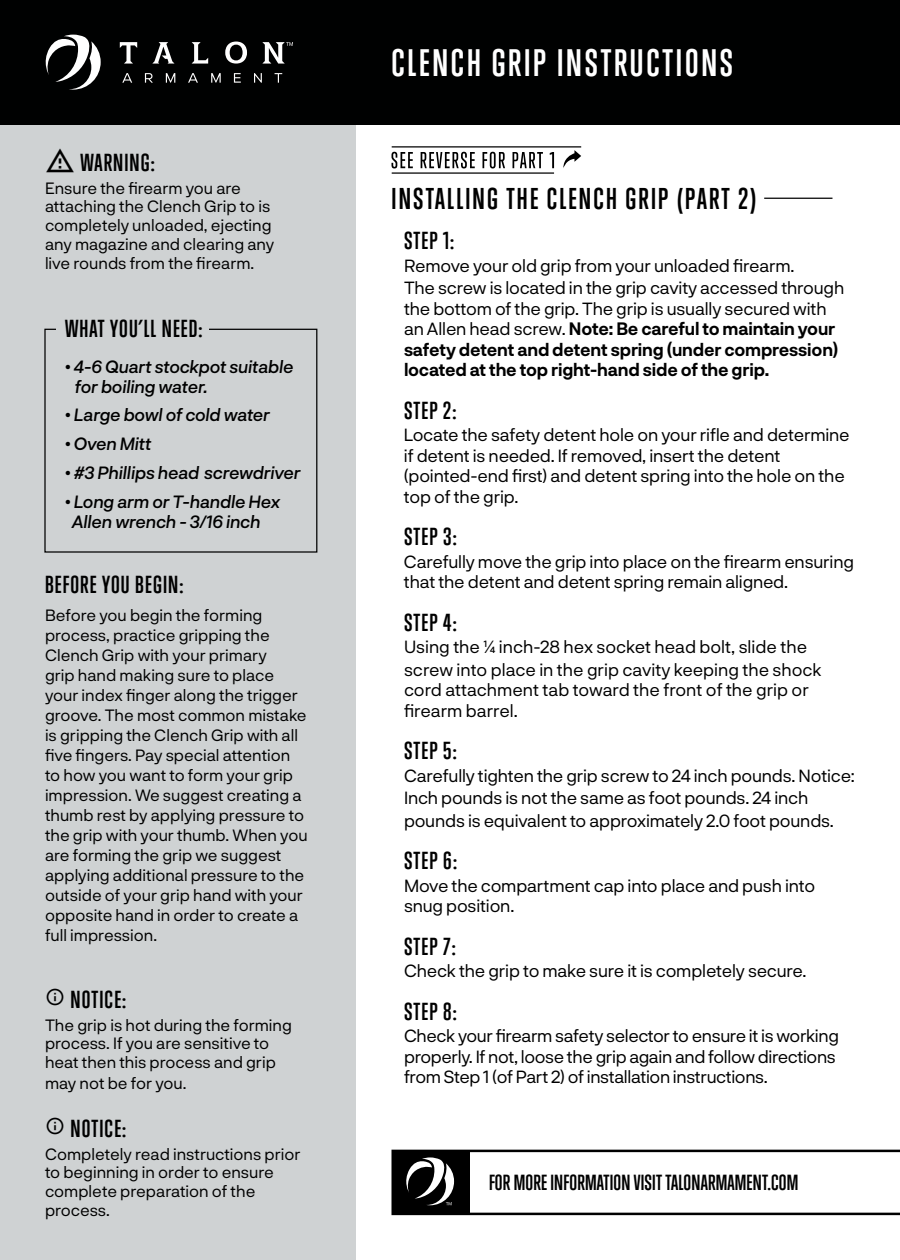
<style>
.page{position:relative;width:900px;height:1260px;background:#fff}
.page>*{position:absolute;margin:0;border:0;box-sizing:border-box;transform-origin:0 0}
.t1{font:700 35px "Trump Gothic East";letter-spacing:.08em;color:#fff}
.t2{font:700 27.5px "Trump Gothic East";letter-spacing:.08em;color:#000}
.t3{font:700 22.5px "Trump Gothic East";letter-spacing:.05em;color:#000}
.t4{font:700 20px "Trump Gothic East";letter-spacing:.01em;color:#000}
.t5{font:17.5px/20.5px "Neurial Grotesk";letter-spacing:-.01em;color:#000}
.t6{font:700 17.5px/20.5px "Neurial Grotesk";letter-spacing:-.01em;color:#000}
.t7{font:italic 500 17.5px/20px "Neurial Grotesk";letter-spacing:-.01em;color:#000}
.t8{font:16.25px/20px "Neurial Grotesk";color:#000}
.s1{font-family:"Trump Gothic East";font-weight:400;font-style:normal}
.s2{font-weight:400}
</style>
<div class="page">
<div style="left:0;top:0;width:355px;height:1260px;background:#cfd2d3"></div>
<div style="left:0;top:0;width:900px;height:124px;background:#000101"></div>
<svg style="left:45px;top:34px;width:56px;height:56px"></svg>
<svg style="left:122px;top:73px;width:10px;height:10px"></svg>
<svg style="left:145px;top:73px;width:8px;height:10px"></svg>
<svg style="left:188px;top:73px;width:10px;height:10px"></svg>
<svg style="left:234px;top:73px;width:7px;height:10px"></svg>
<svg style="left:254px;top:73px;width:8px;height:10px"></svg>
<svg style="left:275px;top:73px;width:7px;height:10px"></svg>
<svg style="left:166px;top:73px;width:9px;height:10px"></svg>
<svg style="left:211px;top:73px;width:10px;height:10px"></svg>
<svg style="left:225px;top:42px;width:22px;height:22px"></svg>
<svg style="left:192px;top:42px;width:16px;height:22px"></svg>
<svg style="left:120px;top:42px;width:17px;height:22px"></svg>
<svg style="left:152px;top:42px;width:23px;height:22px"></svg>
<svg style="left:262px;top:42px;width:31px;height:22px"></svg>
<hr style="left:764px;top:198px;width:68px;height:1px;background:#000">
<svg style="left:392px;top:1150px;width:508px;height:65px"></svg>
<div style="left:44px;top:329px;width:273px;height:224px;border:1px solid #000"></div>
<div style="left:57px;top:316px;width:152px;height:29px;background:#cfd2d3"></div>
<svg style="left:392px;top:152px;width:21px;height:16px"></svg>
<svg style="left:421px;top:152px;width:54px;height:16px"></svg>
<svg style="left:483px;top:152px;width:22px;height:16px"></svg>
<svg style="left:513px;top:152px;width:30px;height:16px"></svg>
<svg style="left:550px;top:152px;width:4px;height:16px"></svg>
<svg style="left:563px;top:150px;width:18px;height:18px"></svg>
<hr style="left:392px;top:146px;width:189px;height:2px;background:#000">
<hr style="left:392px;top:172px;width:162px;height:2px;background:#000">
<p class="t3" style="left:81px;top:149px;width:76px">WARNING:</p>
<p class="t8" style="left:45px;top:178px;width:231px;line-height:18.8px">Ensure the firearm you are attaching the Clench Grip to is completely unloaded, ejecting any magazine and clearing any live rounds from the firearm.</p>
<p class="t3" style="left:65px;top:315px;width:139px">WHAT YOU’LL NEED:</p>
<p class="t7" style="left:75px;top:355px;width:220px;text-indent:-9px"><span class="s1">•</span> 4-6 Quart stockpot suitable for boiling water.</p>
<p class="t7" style="left:66px;top:404px;width:206px"><span class="s1">•</span> Large bowl of cold water</p>
<p class="t7" style="left:66px;top:433px;width:87px"><span class="s1">•</span> Oven Mitt</p>
<p class="t7" style="left:66px;top:462px;width:237px"><span class="s1">•</span> #3 Phillips head screwdriver</p>
<p class="t7" style="left:72px;top:490px;width:210px;text-indent:-6px"><span class="s1">•</span> Long arm or T-handle Hex<br>Allen wrench - 3/16 inch</p>
<p class="t3" style="left:45px;top:571px;width:140px">BEFORE YOU BEGIN:</p>
<p class="t8" style="left:45px;top:604px;width:264px">Before you begin the forming process, practice gripping the<br>Clench Grip with your primary<br>grip hand making sure to place your index finger along the trigger groove. The most common mistake is gripping the Clench Grip with all five fingers. Pay special attention to how you want to form your grip impression. We suggest creating a thumb rest by applying pressure to the grip with your thumb. When you are forming the grip we suggest applying additional pressure to the outside of your grip hand with your opposite hand in order to create a full impression.</p>
<p class="t3" style="left:45px;top:986px;width:83px">■□ NOTICE:</p>
<p class="t8" style="left:45px;top:1015px;width:248px;line-height:18.8px">The grip is hot during the forming process. If you are sensitive to heat then this process and grip</p>
<p class="t8" style="left:45px;top:1072px;width:143px">may not be for you.</p>
<p class="t3" style="left:45px;top:1115px;width:83px">■□ NOTICE:</p>
<p class="t8" style="left:45px;top:1144px;width:257px;line-height:18.8px">Completely read instructions prior to beginning in order to ensure complete preparation of the process.</p>
<h1 class="t1" style="left:392px;top:41px;width:343px">CLENCH GRIP INSTRUCTIONS</h1>
<h2 class="t2" style="left:392px;top:182px;width:367px">INSTALLING THE CLENCH GRIP (PART 2)</h2>
<p class="t3" style="left:404px;top:227px;width:52px">STEP 1:</p>
<p class="t5" style="left:404px;top:253px;width:442px;line-height:22.5px">Remove your old grip from your unloaded firearm.<br>The screw is located in the grip cavity accessed through</p>
<p class="t6" style="left:404px;top:297px;width:436px"><span class="s2">the bottom of the grip. The grip is usually secured with an Allen head screw.</span> Note: Be careful to maintain your safety detent and detent spring (under compression) located at the top right-hand side of the grip.</p>
<p class="t3" style="left:404px;top:396px;width:54px">STEP 2:</p>
<p class="t5" style="left:404px;top:424px;width:447px">Locate the safety detent hole on your rifle and determine if detent is needed. If removed, insert the detent (pointed-end first) and detent spring into the hole on the top of the grip.</p>
<p class="t3" style="left:404px;top:523px;width:54px">STEP 3:</p>
<p class="t5" style="left:404px;top:550px;width:452px">Carefully move the grip into place on the firearm ensuring that the detent and detent spring remain aligned.</p>
<p class="t3" style="left:404px;top:608px;width:54px">STEP 4:</p>
<p class="t5" style="left:404px;top:635px;width:419px;line-height:22.5px">Using the ¼ inch-28 hex socket head bolt, slide the screw into place in the grip cavity keeping the shock</p>
<p class="t5" style="left:404px;top:679px;width:406px">cord attachment tab toward the front of the grip or firearm barrel.</p>
<p class="t3" style="left:404px;top:737px;width:54px">STEP 5:</p>
<p class="t5" style="left:404px;top:763px;width:452px;line-height:22.5px">Carefully tighten the grip screw to 24 inch pounds. Notice:<br>Inch pounds is not the same as foot pounds. 24 inch pounds is equivalent to approximately 2.0 foot pounds.</p>
<p class="t3" style="left:404px;top:847px;width:55px">STEP 6:</p>
<p class="t5" style="left:404px;top:874px;width:413px">Move the compartment cap into place and push into snug position.</p>
<p class="t3" style="left:404px;top:932px;width:53px">STEP 7:</p>
<p class="t5" style="left:404px;top:960px;width:404px">Check the grip to make sure it is completely secure.</p>
<p class="t3" style="left:404px;top:997px;width:54px">STEP 8:</p>
<p class="t5" style="left:404px;top:1025px;width:437px">Check your firearm safety selector to ensure it is working properly. If not, loose the grip again and follow directions from Step 1 (of Part 2) of installation instructions.</p>
<p class="t4" style="left:489px;top:1170px;width:311px">FOR MORE INFORMATION VISIT TALONARMAMENT.COM</p>
</div>
